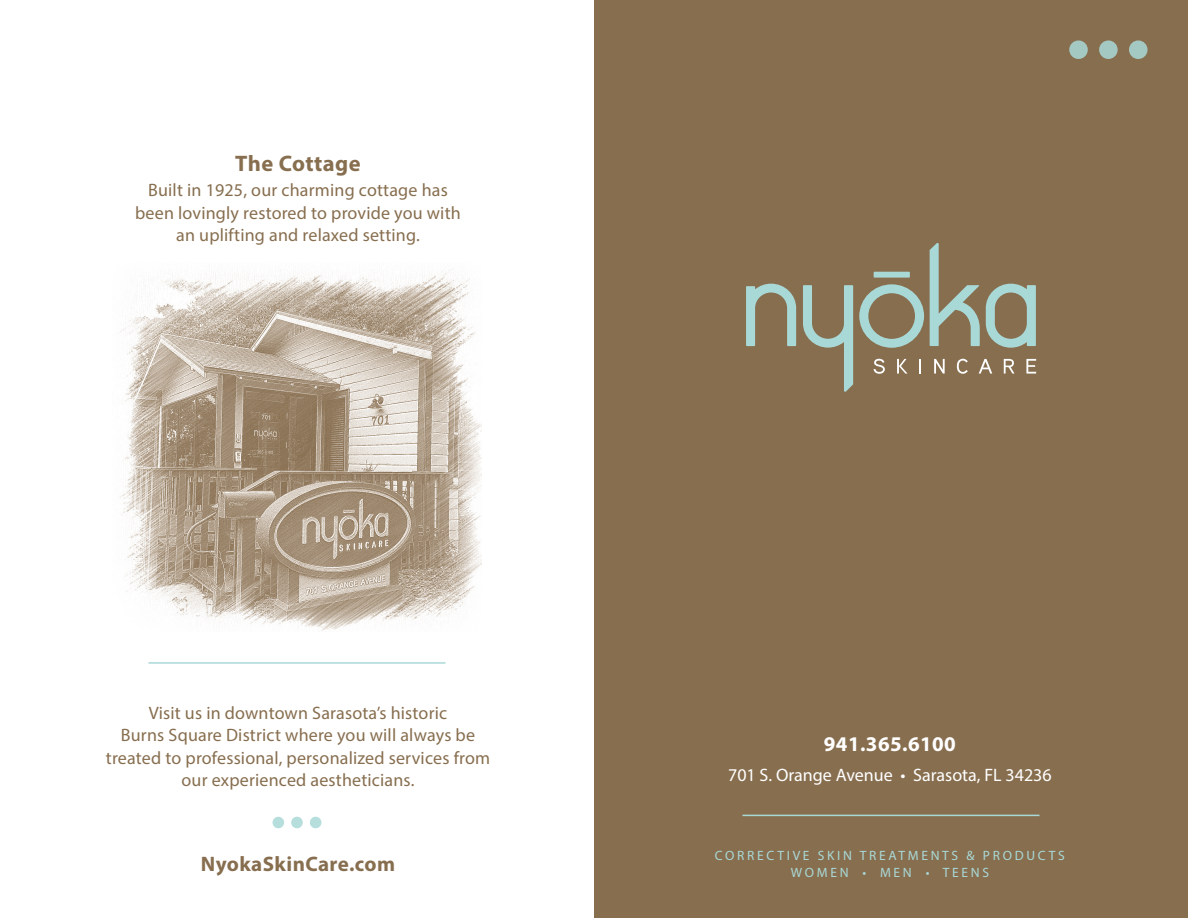
<style>
.page{position:relative;width:1188px;height:918px;background:#fff}
.page>*{position:absolute;margin:0;border:0;box-sizing:border-box;transform-origin:0 0}
.t1{font:700 22.5px "Myriad Pro";letter-spacing:.02em;color:#876e4f}
.t2{font:700 21px "Myriad Pro";letter-spacing:.02em;color:#876e4f}
.t3{font:700 21px "Myriad Pro";letter-spacing:.02em;color:#fff}
.t4{font:18px/22.5px "Myriad Pro";letter-spacing:.01em;color:#876e4f;text-align:center}
.t5{font:18px "Myriad Pro";color:#fff}
.t6{font:13.5px "Myriad Pro";letter-spacing:.2em;color:#a9d9d7}
</style>
<div class="page">
<div style="left:594px;top:0;width:594px;height:918px;background:#876e4f"></div>
<svg style="left:874px;top:359px;width:11px;height:15px"></svg>
<svg style="left:897px;top:359px;width:11px;height:15px"></svg>
<svg style="left:919px;top:359px;width:2px;height:15px"></svg>
<svg style="left:934px;top:359px;width:11px;height:15px"></svg>
<svg style="left:957px;top:359px;width:11px;height:15px"></svg>
<svg style="left:979px;top:359px;width:13px;height:15px"></svg>
<svg style="left:1004px;top:359px;width:10px;height:15px"></svg>
<svg style="left:1026px;top:359px;width:10px;height:15px"></svg>
<svg style="left:859px;top:284px;width:65px;height:64px"></svg>
<svg style="left:746px;top:284px;width:50px;height:62px"></svg>
<svg style="left:986px;top:284px;width:50px;height:64px"></svg>
<svg style="left:803px;top:285px;width:50px;height:107px"></svg>
<svg style="left:930px;top:243px;width:50px;height:103px"></svg>
<svg style="left:874px;top:272px;width:36px;height:6px"></svg>
<hr style="left:742px;top:815px;width:298px;height:1px;background:#a9d9d7">
<hr style="left:148px;top:662px;width:298px;height:2px;background:#a9d9d7">
<div style="left:1069px;top:40px;width:19px;height:19px;border:9px solid #a9d9d7;border-radius:50%"></div>
<div style="left:1099px;top:40px;width:19px;height:19px;border:9px solid #a9d9d7;border-radius:50%"></div>
<div style="left:1129px;top:40px;width:19px;height:19px;border:9px solid #a9d9d7;border-radius:50%"></div>
<div style="left:273px;top:817px;width:11px;height:11px;border:6px solid #a9d9d7;border-radius:50%"></div>
<div style="left:291px;top:817px;width:12px;height:11px;border:6px solid #a9d9d7;border-radius:50%"></div>
<div style="left:310px;top:817px;width:11px;height:11px;border:6px solid #a9d9d7;border-radius:50%"></div>
<img style="left:119px;top:268px;width:362px;height:363px">
<p class="t1" style="left:235px;top:149px;width:127px">The Cottage</p>
<p class="t4" style="left:135px;top:179px;width:327px">Built in 1925, our charming cottage has been lovingly restored to provide you with an uplifting and relaxed setting.</p>
<p class="t4" style="left:106px;top:701px;width:386px">Visit us in downtown Sarasota’s historic<br>Burns Square District where you will always be treated to professional, personalized services from our experienced aestheticians.</p>
<p class="t3" style="left:824px;top:730px;width:134px">941.365.6100</p>
<p class="t5" style="left:728px;top:764px;width:325px">701 S. Orange Avenue • Sarasota, FL 34236</p>
<p class="t6" style="left:715px;top:847px;width:351px">CORRECTIVE SKIN TREATMENTS &amp; PRODUCTS</p>
<p class="t2" style="left:201px;top:850px;width:196px">NyokaSkinCare.com</p>
<p class="t6" style="left:791px;top:864px;width:200px">WOMEN • MEN • TEENS</p>
</div>
